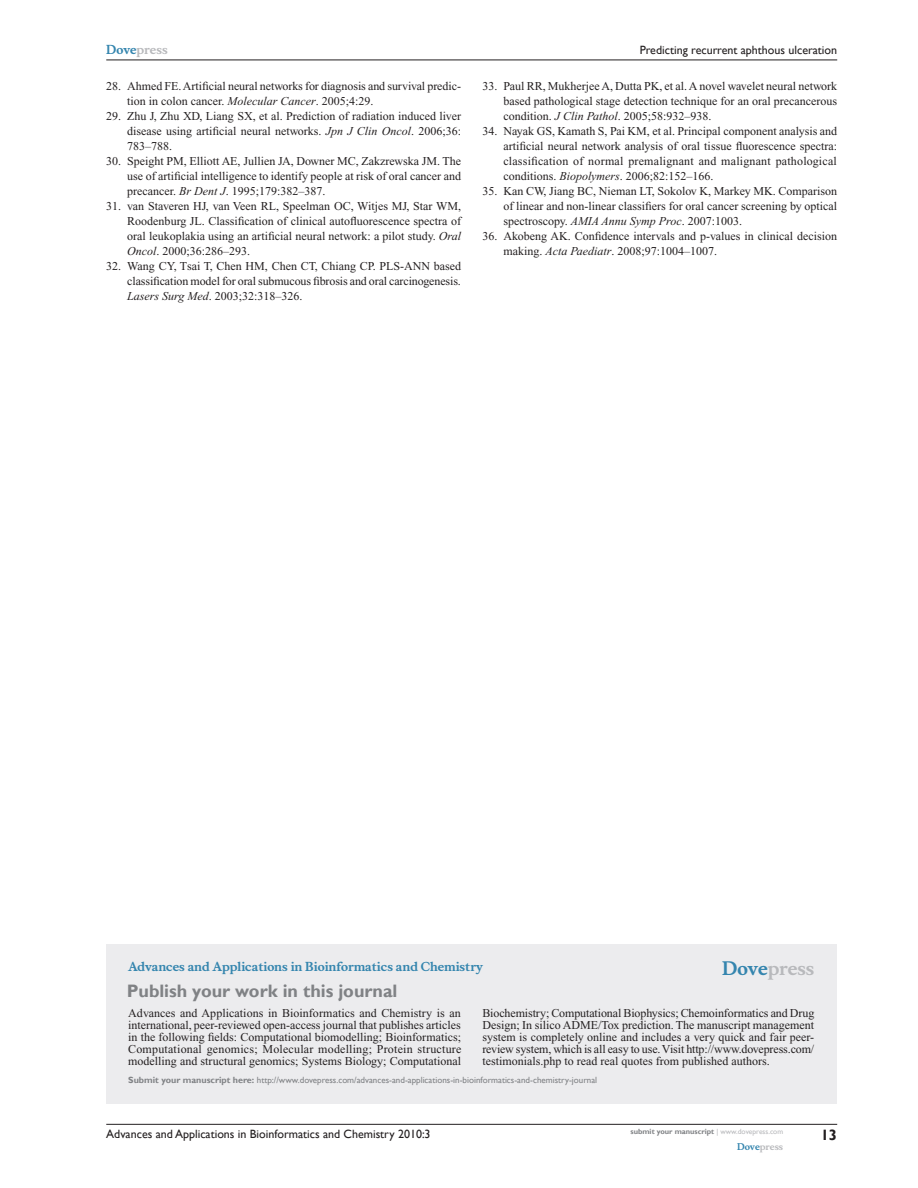
<style>
.page{position:relative;width:918px;height:1188px;background:#fff}
.page>*{position:absolute;margin:0;border:0;box-sizing:border-box;transform-origin:0 0}
.t1{font:700 18px "Gill Sans";color:#808285}
.t2{font:700 18px "Musee";color:#b8b9bc}
.t3{font:700 15px "Gill Sans";color:#231f20}
.t4{font:12px/15px "Times New Roman";color:#231f20;text-align:justify}
.t5{font:12px "Gill Sans";color:#231f20}
.t6{font:700 12px "Musee";color:#3485ae}
.t7{font:700 12px "Musee";color:#b8b9bc}
.t8{font:9px "Gill Sans";color:#808285}
.t9{font:700 9px "Musee";color:#b8b9bc}
.t10{font:700 7.5px "Gill Sans";color:#808285}
.s1{color:#3485ae}
.s2{font-style:italic}
.s3{font-weight:700}
.s4{font-weight:400;color:#b8b9bc}
</style>
<div class="page">
<div style="left:106px;top:944px;width:731px;height:159px;background:#ececee"></div>
<hr style="left:106px;top:1124px;width:731px;height:1px;background:#231f20">
<hr style="left:106px;top:60px;width:731px;height:1px;background:#231f20">
<p class="t7" style="left:106px;top:43px;width:63px"><span class="s1">Dove</span>press</p>
<p class="t5" style="left:640px;top:43px;width:199px">Predicting recurrent aphthous ulceration</p>
<p class="t4" style="left:127px;top:79px;width:335px;text-indent:-21px">28. Ahmed FE. Artificial neural networks for diagnosis and survival predic&shy;tion in colon cancer. <span class="s2">Molecular Cancer</span>. 2005;4:29.</p>
<p class="t4" style="left:127px;top:109px;width:335px;text-indent:-21px">29. Zhu J, Zhu XD, Liang SX, et al. Prediction of radiation induced liver disease using artificial neural networks. <span class="s2">Jpn J Clin Oncol</span>. 2006;36:<br>783–788.</p>
<p class="t4" style="left:127px;top:154px;width:335px;text-indent:-21px">30. Speight PM, Elliott AE, Jullien JA, Downer MC, Zakzrewska JM. The use of artificial intelligence to identify people at risk of oral cancer and precancer. <span class="s2">Br Dent J</span>. 1995;179:382–387.</p>
<p class="t4" style="left:127px;top:199px;width:335px;text-indent:-21px">31. van Staveren HJ, van Veen RL, Speelman OC, Witjes MJ, Star WM, Roodenburg JL. Classification of clinical autofluorescence spectra of oral leukoplakia using an artificial neural network: a pilot study. <span class="s2">Oral Oncol</span>. 2000;36:286–293.</p>
<p class="t4" style="left:127px;top:259px;width:335px;text-indent:-21px">32. Wang CY, Tsai T, Chen HM, Chen CT, Chiang CP. PLS-ANN based classification model for oral submucous fibrosis and oral carcinogenesis.<br><span class="s2">Lasers Surg Med</span>. 2003;32:318–326.</p>
<p class="t4" style="left:503px;top:79px;width:335px;text-indent:-21px">33. Paul RR, Mukherjee A, Dutta PK, et al. A novel wavelet neural network based pathological stage detection technique for an oral precancerous condition. <span class="s2">J Clin Pathol</span>. 2005;58:932–938.</p>
<p class="t4" style="left:503px;top:124px;width:335px;text-indent:-21px">34. Nayak GS, Kamath S, Pai KM, et al. Principal component analysis and artificial neural network analysis of oral tissue fluorescence spectra: classification of normal premalignant and malignant pathological conditions. <span class="s2">Biopolymers</span>. 2006;82:152–166.</p>
<p class="t4" style="left:503px;top:184px;width:335px;text-indent:-21px">35. Kan CW, Jiang BC, Nieman LT, Sokolov K, Markey MK. Comparison of linear and non-linear classifiers for oral cancer screening by optical spectroscopy. <span class="s2">AMIA Annu Symp Proc</span>. 2007:1003.</p>
<p class="t4" style="left:503px;top:229px;width:335px;text-indent:-21px">36. Akobeng AK. Confidence intervals and p-values in clinical decision making. <span class="s2">Acta Paediatr</span>. 2008;97:1004–1007.</p>
<p class="t6" style="left:128px;top:959px;width:356px">Advances and Applications in Bioinformatics and Chemistry</p>
<h1 class="t1" style="left:127px;top:980px;width:272px">Publish your work in this journal</h1>
<h1 class="t2" style="left:722px;top:958px;width:94px"><span class="s1">Dove</span>press</h1>
<p class="t4" style="left:128px;top:1007px;width:335px;line-height:12px">Advances and Applications in Bioinformatics and Chemistry is an international, peer-reviewed open-access journal that publishes articles in the following fields: Computational biomodelling; Bioinformatics; Computational genomics; Molecular modelling; Protein structure modelling and structural genomics; Systems Biology; Computational</p>
<p class="t4" style="left:482px;top:1007px;width:334px;line-height:12px">Biochemistry; Computational Biophysics; Chemoinformatics and Drug Design; In silico ADME/Tox prediction. The manuscript management system is completely online and includes a very quick and fair peer&shy;review system, which is all easy to use. Visit http://www.dovepress.com/ testimonials.php to read real quotes from published authors.</p>
<p class="t8" style="left:128px;top:1075px;width:470px"><span class="s3">Submit your manuscript here:</span> http://www.dovepress.com/advances-and-applications-in-bioinformatics-and-chemistry-journal</p>
<p class="t5" style="left:106px;top:1127px;width:326px">Advances and Applications in Bioinformatics and Chemistry 2010:3</p>
<p class="t10" style="left:631px;top:1127px;width:154px">submit your manuscript <span class="s4">| www.dovepress.com</span></p>
<p class="t9" style="left:737px;top:1141px;width:48px"><span class="s1">Dove</span>press</p>
<p class="t3" style="left:821px;top:1126px;width:18px">13</p>
</div>
